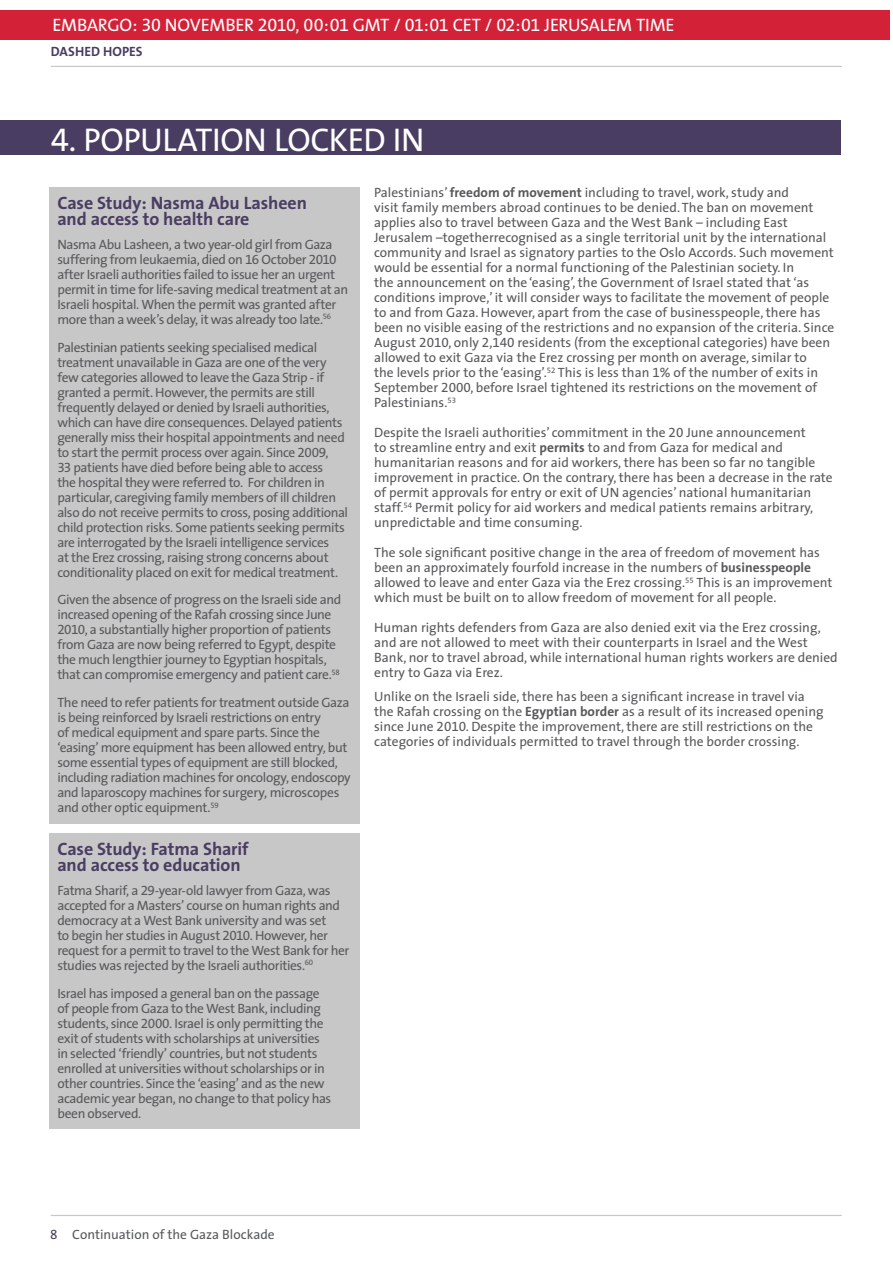
<style>
.page{position:relative;width:893px;height:1263px;background:#fff}
.page>*{position:absolute;margin:0;border:0;box-sizing:border-box;transform-origin:0 0}
.t1{font:33px "The Sans CPQ";letter-spacing:-.01em;color:#fff}
.t2{font:18px/16.5px "The Sans CPQ Bold";letter-spacing:-.01em;color:#4a3d62}
.t3{font:18px "The Sans CPQ";letter-spacing:-.015em;color:#fff}
.t4{font:13.5px/15px "The Sans CPQ";letter-spacing:-.02em;color:#58595b}
.t5{font:13.5px/15px "The Sans CPQ";color:#58595b}
.t6{font:13.5px "The Sans CPQ Bold";letter-spacing:.005em;color:#4a3d62}
.s1{font-family:"The Sans CPQ Bold"}
.s2{color:#4a3d62}
</style>
<div class="page">
<hr style="left:51px;top:1215px;width:791px;height:1px;background:#c7c8ca">
<hr style="left:51px;top:66px;width:791px;height:1px;background:#c7c8ca">
<div style="left:0;top:10px;width:890px;height:30px;background:#d32237"></div>
<div style="left:49px;top:187px;width:310px;height:636px;background:#c8c7c8"></div>
<div style="left:0;top:120px;width:840px;height:34px;background:#4a3d62"></div>
<div style="left:49px;top:833px;width:310px;height:295px;background:#c8c7c8"></div>
<h2 class="t3" style="left:52px;top:10px;width:624px">EMBARGO: 30 NOVEMBER 2010, 00:01 GMT / 01:01 CET / 02:01 Jerusalem time</h2>
<p class="t6" style="left:51px;top:40px;width:93px">Dashed Hopes</p>
<h1 class="t1" style="left:51px;top:112px;width:370px">4. Population locked in</h1>
<h2 class="t2" style="left:57px;top:194px;width:251px">Case Study: Nasma Abu Lasheen and access to health care</h2>
<p class="t4" style="left:57px;top:236px;width:292px">Nasma Abu Lasheen, a two year-old girl from Gaza suffering from leukaemia, died on 16 October 2010 after Israeli authorities failed to issue her an urgent permit in time for life-saving medical treatment at an Israeli hospital. When the permit was granted after more than a week’s delay, it was already too late.<sup>56</sup></p>
<p class="t4" style="left:57px;top:339px;width:292px">Palestinian patients seeking specialised medical treatment unavailable in Gaza are one of the very few categories allowed to leave the Gaza Strip - if granted a permit. H owever, the permits are still frequently delayed or denied by Israeli authorities, which can have dire consequences. Delayed patients generally miss their hospital appointments and need to start the permit process over again. Since 2009,<br>33 patients have died before being able to access<br>the hospital they were referred to. For children in particular, caregiving family members of ill children also do not receive permits to cross, posing additional child protection risks. Some patients seeking permits are interrogated by the I sraeli intelligence services<br>at the Erez crossing, raising strong concerns about conditionality placed on exit for medical treatment.</p>
<p class="t4" style="left:57px;top:592px;width:285px">Given the absence of progress on the Israeli side and increased opening of the Rafah crossing since June 2010, a substantially higher proportion of patients from Gaza are now being referred to Egypt, despite the much lengthier journey to Egyptian hospitals, that can compromise emergency and patient care.<sup>58</sup></p>
<p class="t4" style="left:57px;top:695px;width:295px">The need to refer patients for treatment outside Gaza is being reinforced by Israeli restrictions on entry<br>of medical equipment and spare parts. Since the ‘easing’ more equipment has been allowed entry, but some essential types of equipment are still blocked, including radiation machines for oncology, endoscopy and laparoscopy machines for surgery, microscopes and other optic equipment.<sup>59</sup></p>
<h2 class="t2" style="left:57px;top:840px;width:193px">Case Study: Fatma Sharif and access to education</h2>
<p class="t4" style="left:57px;top:882px;width:293px">Fatma Sharif, a 29-year-old lawyer from Gaza, was accepted for a Masters’ course on human rights and democracy at a West Bank university and was set<br>to begin her studies in August 2010. H owever, her request for a permit to travel to the West Bank for her studies was rejected by the Israeli authorities.<sup>60</sup></p>
<p class="t4" style="left:57px;top:985px;width:275px">Israel has imposed a general ban on the passage of people from Gaza to the West Bank, including students, since 2000. Israel is only permitting the exit of students with scholarships at universities in selected ‘friendly’ countries, but not students enrolled at universities without scholarships or in other countries. Since the ‘easing’ and as the new academic year began, no change to that policy has been observed.</p>
<p class="t5" style="left:374px;top:185px;width:462px">Palestinians’ <span class="s1">freedom of movement</span> including to travel, work, study and<br>visit family members abroad continues to be denied. The ban on movement applies also to travel between Gaza and the West Bank – including East Jerusalem –togetherrecognised as a single territorial unit by the international community and Israel as signatory parties to the Oslo Accords. Such movement would be essential for a normal functioning of the Palestinian society. I n<br>the announcement on the ‘easing’, the Government of Israel stated that ‘as conditions improve,’ it will consider ways to facilitate the movement of people to and from Gaza. However, apart from the case of businesspeople, there has been no visible easing of the restrictions and no expansion of the criteria. Since August 2010, only 2,140 residents (from the exceptional categories) have been allowed to exit Gaza via the Erez crossing per month on average, similar to<br>the levels prior to the ‘easing’.<sup>52</sup> This is less than 1% of the number of exits in September 2000, before Israel tightened its restrictions on the movement of Palestinians.<sup>53</sup></p>
<p class="t5" style="left:374px;top:425px;width:460px">Despite the Israeli authorities’ commitment in the 20 June announcement<br>to streamline entry and exit <span class="s1">permits</span> to and from Gaza for medical and humanitarian reasons and for aid workers, there has been so far no tangible improvement in practice. On the contrary, there has been a decrease in the rate of permit approvals for entry or exit of U N agencies’ national humanitarian staff.<sup>54</sup> Permit policy for aid workers and medical patients remains arbitrary, unpredictable and time consuming.</p>
<p class="t5" style="left:374px;top:545px;width:460px">The sole significant positive change in the area of freedom of movement has been an approximately fourfold increase in the numbers of <span class="s1">businesspeople </span>allowed to leave and enter Gaza via the Erez crossing.<sup>55</sup> This is an improvement which must be built on to allow freedom of movement for all people.</p>
<p class="t5" style="left:374px;top:620px;width:465px">H uman rights defenders from Gaza are also denied exit via the Erez crossing, and are not allowed to meet with their counterparts in Israel and the West Bank, nor to travel abroad, while international human rights workers are denied entry to Gaza via Erez.</p>
<p class="t5" style="left:374px;top:689px;width:451px">U nlike on the Israeli side, there has been a significant increase in travel via the Rafah crossing on the <span class="s1">Egyptian border</span> as a result of its increased opening since June 2010. Despite the improvement, there are still restrictions on the categories of individuals permitted to travel through the border crossing.</p>
<p class="t4" style="left:50px;top:1227px;width:226px"><span class="s2">8</span> Continuation of the Gaza Blockade</p>
</div>
